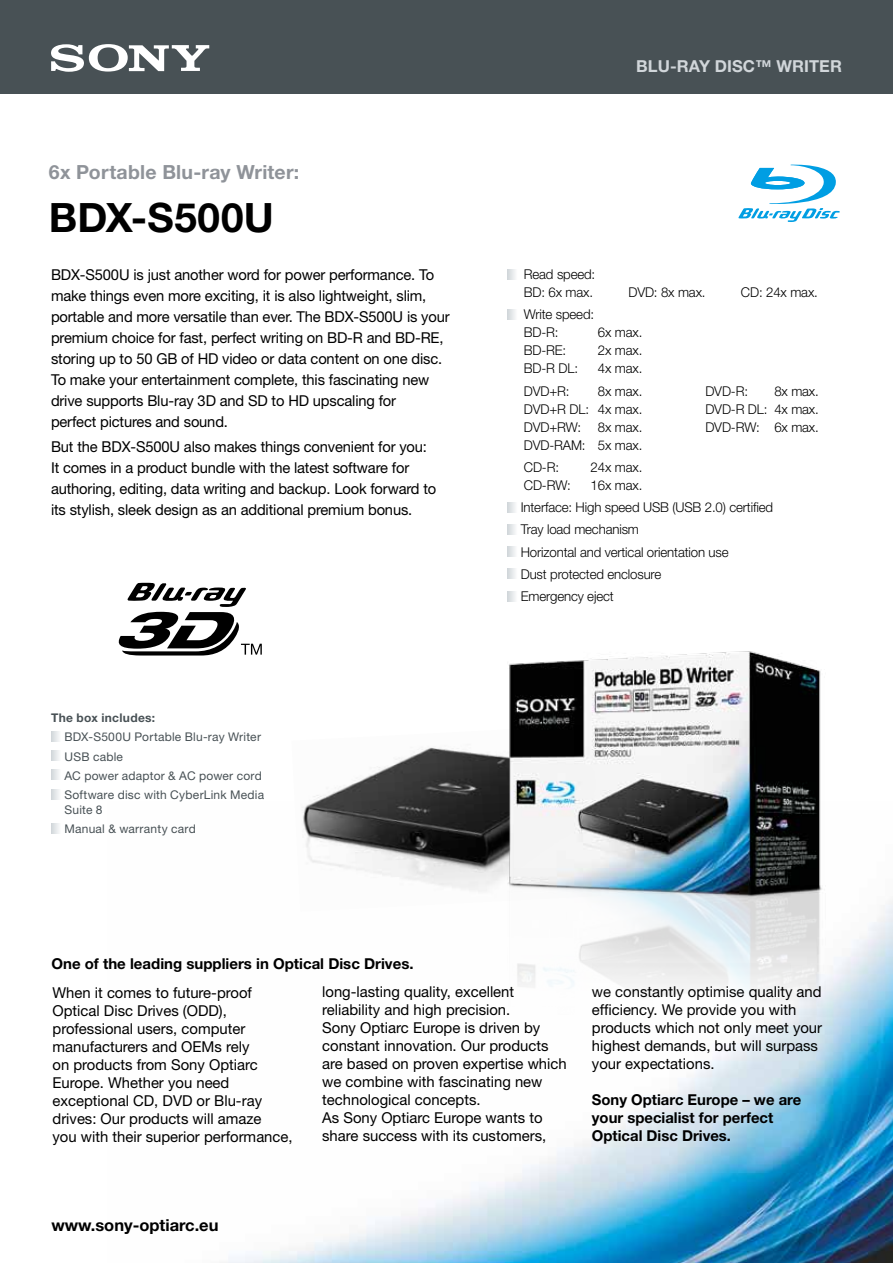
<style>
.page{position:relative;width:893px;height:1263px;background:#fff}
.page>*{position:absolute;margin:0;border:0;box-sizing:border-box;transform-origin:0 0}
.t1{font:700 40.5px "Helvetica Neue LT Std";letter-spacing:.01em;color:#000}
.t2{font:700 19.5px "Helvetica Neue LT Std";letter-spacing:.01em;color:#8f9399}
.t3{font:700 16.5px "Helvetica Neue LT Std";color:#000}
.t4{font:700 16.5px "Helvetica Neue LT Std";letter-spacing:.005em;color:#d1d6da}
.t5{font:15px/18px "Helvetica Neue LT Std";color:#000}
.t6{font:700 15px/18px "Helvetica Neue LT Std";color:#000}
.t7{font:300 13.5px/22.2px "Helvetica Neue LT Std";letter-spacing:-.01em;color:#000}
.t8{font:12px/19.2px "Helvetica Neue LT Std";letter-spacing:.02em;color:#485155}
.t9{font:700 12px "Helvetica Neue LT Std";letter-spacing:.025em;color:#485155}
</style>
<div class="page">
<img style="left:226px;top:900px;width:667px;height:363px">
<div style="left:0;top:0;width:893px;height:94px;background:#485155"></div>
<svg style="left:51px;top:44px;width:158px;height:28px"></svg>
<svg style="left:507px;top:269px;width:8px;height:10px"></svg>
<svg style="left:507px;top:309px;width:8px;height:10px"></svg>
<svg style="left:507px;top:502px;width:8px;height:10px"></svg>
<svg style="left:507px;top:524px;width:8px;height:10px"></svg>
<svg style="left:507px;top:547px;width:8px;height:10px"></svg>
<svg style="left:507px;top:569px;width:8px;height:10px"></svg>
<svg style="left:507px;top:591px;width:8px;height:10px"></svg>
<img style="left:291px;top:747px;width:217px;height:164px">
<svg style="left:51px;top:731px;width:8px;height:10px"></svg>
<svg style="left:51px;top:751px;width:8px;height:10px"></svg>
<svg style="left:51px;top:770px;width:8px;height:10px"></svg>
<svg style="left:51px;top:789px;width:8px;height:10px"></svg>
<svg style="left:51px;top:823px;width:8px;height:10px"></svg>
<img style="left:508px;top:651px;width:318px;height:478px">
<svg style="left:119px;top:583px;width:143px;height:72px"></svg>
<svg style="left:738px;top:164px;width:102px;height:58px"></svg>
<h2 class="t2" style="left:49px;top:159px;width:252px">6x Portable Blu-ray Writer:</h2>
<h1 class="t1" style="left:49px;top:193px;width:221px">BDX-S500U</h1>
<p class="t5" style="left:51px;top:264px;width:400px;line-height:21px">BDX-S500U is just another word for power performance. To make things even more exciting, it is also lightweight, slim, portable and more versatile than ever. The BDX-S500U is your premium choice for fast, perfect writing on BD-R and BD-RE, storing up to 50 GB of HD video or data content on one disc.<br>To make your entertainment complete, this fascinating new drive supports Blu-ray 3D and SD to HD upscaling for<br>perfect pictures and sound.</p>
<p class="t5" style="left:51px;top:436px;width:387px;line-height:21px">But the BDX-S500U also makes things convenient for you:<br>It comes in a product bundle with the latest software for authoring, editing, data writing and backup. Look forward to its stylish, sleek design as an additional premium bonus.</p>
<p class="t9" style="left:51px;top:710px;width:106px">The box includes:</p>
<p class="t8" style="left:64px;top:727px;width:201px">BDX-S500U Portable Blu-ray Writer<br>USB cable<br>AC power adaptor &amp; AC power cord<br>Software disc with CyberLink Media</p>
<p class="t8" style="left:64px;top:800px;width:133px">Suite 8<br>Manual &amp; warranty card</p>
<p class="t6" style="left:51px;top:954px;width:364px">One of the leading suppliers in Optical Disc Drives.</p>
<p class="t4" style="left:636px;top:56px;width:205px">Blu-ray Disc™ WRITER</p>
<p class="t7" style="left:524px;top:265px;width:73px;line-height:18px">Read speed:<br>BD: 6x max.</p>
<p class="t7" style="left:628px;top:281px;width:79px">DVD: 8x max.</p>
<p class="t7" style="left:741px;top:281px;width:78px">CD: 24x max.</p>
<p class="t7" style="left:524px;top:305px;width:72px;line-height:18px">Write speed:<br>BD-R:</p>
<p class="t7" style="left:598px;top:321px;width:46px">6x max.</p>
<p class="t7" style="left:524px;top:339px;width:44px">BD-RE:</p>
<p class="t7" style="left:598px;top:339px;width:46px">2x max.</p>
<p class="t7" style="left:524px;top:357px;width:56px">BD-R DL:</p>
<p class="t7" style="left:598px;top:357px;width:46px">4x max.</p>
<p class="t7" style="left:524px;top:379px;width:47px">DVD+R:</p>
<p class="t7" style="left:598px;top:379px;width:46px">8x max.</p>
<p class="t7" style="left:705px;top:379px;width:44px">DVD-R:</p>
<p class="t7" style="left:774px;top:379px;width:46px">8x max.</p>
<p class="t7" style="left:524px;top:397px;width:120px">DVD+R DL: 4x max.</p>
<p class="t7" style="left:705px;top:397px;width:115px">DVD-R DL: 4x max.</p>
<p class="t7" style="left:524px;top:415px;width:120px">DVD+RW: 8x max.</p>
<p class="t7" style="left:705px;top:415px;width:115px">DVD-RW: 6x max.</p>
<p class="t7" style="left:524px;top:433px;width:120px">DVD-RAM: 5x max.<br>CD-R:</p>
<p class="t7" style="left:591px;top:456px;width:53px">24x max.</p>
<p class="t7" style="left:524px;top:474px;width:48px">CD-RW:</p>
<p class="t7" style="left:521px;top:474px;width:254px;text-indent:70px">16x max.<br>Interface: High speed USB (USB 2.0) certified<br>Tray load mechanism<br>Horizontal and vertical orientation use<br>Dust protected enclosure<br>Emergency eject</p>
<p class="t5" style="left:53px;top:984px;width:242px">When it comes to future-proof<br>Optical Disc Drives (ODD), professional users, computer manufacturers and OEMs rely<br>on products from Sony Optiarc<br>Europe. Whether you need exceptional CD, DVD or Blu-ray drives: Our products will amaze<br>you with their superior performance,</p>
<p class="t5" style="left:322px;top:982px;width:246px">long-lasting quality, excellent reliability and high precision.<br>Sony Optiarc Europe is driven by constant innovation. Our products are based on proven expertise which we combine with fascinating new technological concepts.<br>As Sony Optiarc Europe wants to share success with its customers,</p>
<p class="t5" style="left:592px;top:982px;width:232px">we constantly optimise quality and efficiency. We provide you with products which not only meet your highest demands, but will surpass your expectations.</p>
<p class="t6" style="left:592px;top:1090px;width:211px">Sony Optiarc Europe – we are your specialist for perfect<br>Optical Disc Drives.</p>
<p class="t3" style="left:51px;top:1215px;width:169px">www.sony-optiarc.eu</p>
</div>
